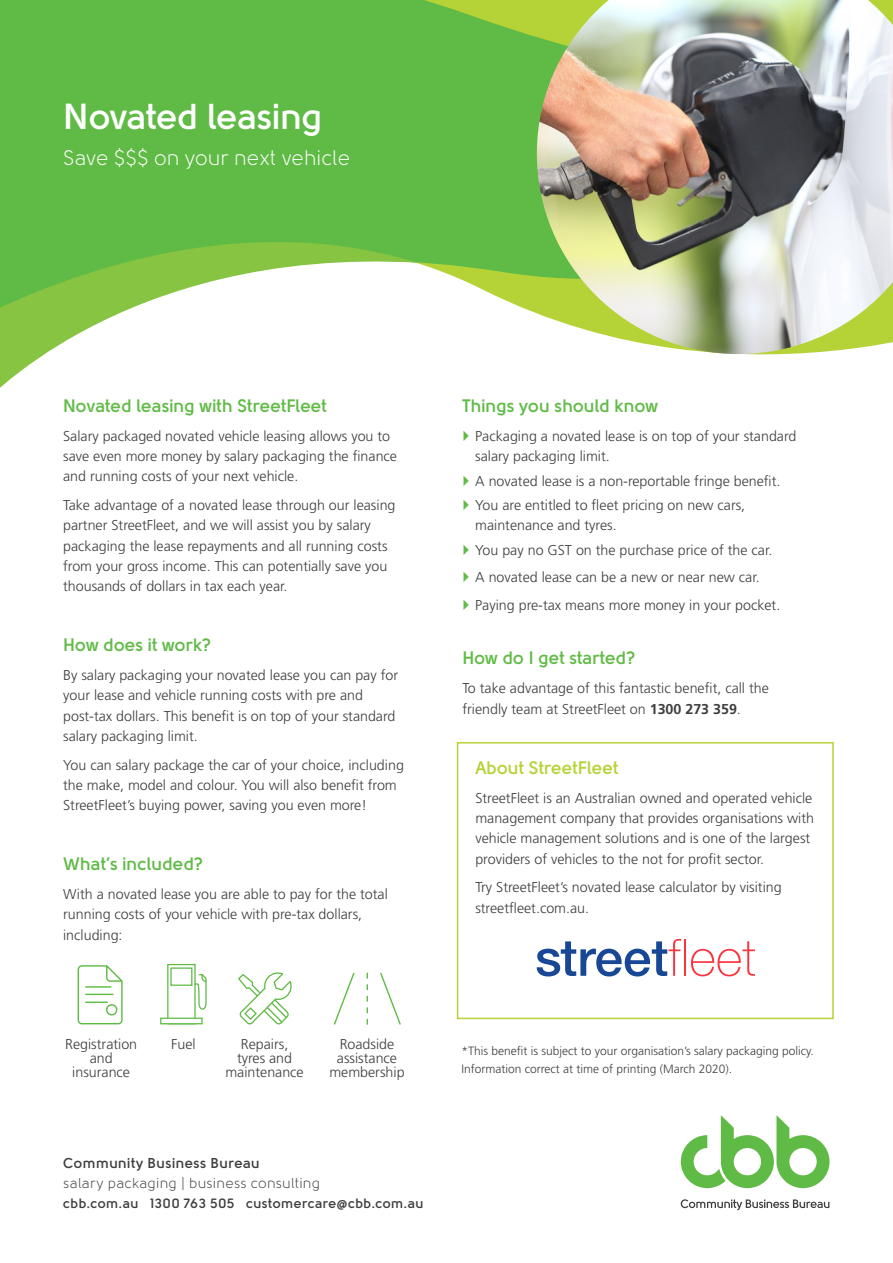
<style>
.page{position:relative;width:893px;height:1263px;background:#fff}
.page>*{position:absolute;margin:0;border:0;box-sizing:border-box;transform-origin:0 0}
.Heading_1{font:700 36px "Solomon";letter-spacing:-.01em;color:#fff}
.Heading_2{font:21px "Solomon";color:#fff}
.Heading_3{font:700 18px "Solomon";color:#60bb46}
.Body_Text{font:700 18px "Solomon";color:#b5d336}
.Heading_3-2{font:300 14.25px/20.2px "Frutiger LT Std";color:#3e3e3f}
.Body_Text-2{font:300 14.25px/14.2px "Frutiger LT Std";color:#3e3e3f;text-align:center}
.Heading_1-2{font:14.25px "Solomon";letter-spacing:.02em;color:#3e3e3f}
.Heading_1-3{font:700 14.25px "Solomon";letter-spacing:.025em;color:#3e3e3f}
.Heading_1-4{font:700 13.5px "Solomon";letter-spacing:.025em;color:#3e3e3f}
.Heading_3-3{font:300 12px/18px "Frutiger LT Std";color:#3e3e3f}
.s1{font-weight:700}
</style>
<div class="page">
<svg style="left:0;top:0;width:783px;height:355px;background:#6dc051"></svg>
<svg style="left:0;top:203px;width:417px;height:185px"></svg>
<img style="left:537px;top:0;width:356px;height:354px">
<svg style="left:681px;top:1199px;width:148px;height:11px"></svg>
<svg style="left:681px;top:1115px;width:148px;height:73px"></svg>
<svg style="left:238px;top:972px;width:54px;height:52px"></svg>
<svg style="left:78px;top:965px;width:45px;height:59px"></svg>
<div style="left:167px;top:964px;width:29px;height:60px;background:#fff;border:1px solid #60bb46"></div>
<div style="left:160px;top:1017px;width:43px;height:7px;background:#fff;border:1px solid #60bb46"></div>
<div style="left:170px;top:967px;width:22px;height:19px;background:#fff;border:1px solid #60bb46"></div>
<svg style="left:194px;top:973px;width:13px;height:37px"></svg>
<svg style="left:333px;top:972px;width:22px;height:53px"></svg>
<svg style="left:380px;top:972px;width:21px;height:53px"></svg>
<svg style="left:367px;top:973px;width:1px;height:52px"></svg>
<div style="left:457px;top:742px;width:377px;height:277px;border:2px solid #b5d336"></div>
<svg style="left:537px;top:939px;width:144px;height:37px"></svg>
<hr style="left:684px;top:939px;width:2px;height:37px;background:#fb333e">
<svg style="left:691px;top:941px;width:64px;height:35px"></svg>
<p class="Heading_1" style="left:63px;top:96px;width:261px">Novated leasing</p>
<p class="Heading_2" style="left:63px;top:146px;width:288px">Save $$$ on your next vehicle</p>
<p class="Heading_3" style="left:63px;top:395px;width:265px">Novated leasing with StreetFleet</p>
<p class="Heading_3-2" style="left:63px;top:426px;width:335px">Salary packaged novated vehicle leasing allows you to save even more money by salary packaging the finance and running costs of your next vehicle.</p>
<p class="Heading_3-2" style="left:63px;top:495px;width:334px">Take advantage of a novated lease through our leasing partner StreetFleet, and we will assist you by salary packaging the lease repayments and all running costs from your gross income. This can potentially save you thousands of dollars in tax each year.</p>
<p class="Heading_3" style="left:63px;top:635px;width:150px">How does it work?</p>
<p class="Heading_3-2" style="left:63px;top:665px;width:336px">By salary packaging your novated lease you can pay for your lease and vehicle running costs with pre and post-tax dollars. This benefit is on top of your standard salary packaging limit.</p>
<p class="Heading_3-2" style="left:63px;top:755px;width:342px">You can salary package the car of your choice, including the make, model and colour. You will also benefit from<br>StreetFleet’s buying power, saving you even more!</p>
<p class="Heading_3" style="left:63px;top:854px;width:142px">What’s included?</p>
<p class="Heading_3-2" style="left:63px;top:884px;width:326px">With a novated lease you are able to pay for the total running costs of your vehicle with pre-tax dollars, including:</p>
<p class="Body_Text-2" style="left:65px;top:1037px;width:74px">Registration and insurance</p>
<p class="Body_Text-2" style="left:171px;top:1037px;width:26px">Fuel</p>
<p class="Body_Text-2" style="left:225px;top:1037px;width:80px">Repairs, tyres and maintenance</p>
<p class="Body_Text-2" style="left:329px;top:1037px;width:77px">Roadside assistance membership</p>
<p class="Heading_1-3" style="left:63px;top:1155px;width:198px">Community Business Bureau</p>
<p class="Heading_1-2" style="left:63px;top:1175px;width:258px">salary packaging | business consulting</p>
<p class="Heading_1-4" style="left:63px;top:1195px;width:362px">cbb.com.au 1300 763 505 customercare@cbb.com.au</p>
<p class="Heading_3" style="left:462px;top:395px;width:197px">Things you should know</p>
<p class="Heading_3-2" style="left:475px;top:426px;width:323px">Packaging a novated lease is on top of your standard salary packaging limit.</p>
<p class="Heading_3-2" style="left:475px;top:471px;width:307px">A novated lease is a non-reportable fringe benefit.</p>
<p class="Heading_3-2" style="left:475px;top:495px;width:272px">You are entitled to fleet pricing on new cars, maintenance and tyres.</p>
<p class="Heading_3-2" style="left:475px;top:540px;width:299px">You pay no GST on the purchase price of the car.</p>
<p class="Heading_3-2" style="left:475px;top:568px;width:286px">A novated lease can be a new or near new car.</p>
<p class="Heading_3-2" style="left:475px;top:595px;width:307px">Paying pre-tax means more money in your pocket.</p>
<p class="Heading_3" style="left:462px;top:648px;width:175px">How do I get started?</p>
<p class="Heading_3-2" style="left:462px;top:678px;width:308px">To take advantage of this fantastic benefit, call the friendly team at StreetFleet on <span class="s1">1300 273 359</span>.</p>
<p class="Body_Text" style="left:475px;top:757px;width:145px">About StreetFleet</p>
<p class="Heading_3-2" style="left:475px;top:788px;width:340px">StreetFleet is an Australian owned and operated vehicle management company that provides organisations with vehicle management solutions and is one of the largest providers of vehicles to the not for profit sector.</p>
<p class="Heading_3-2" style="left:475px;top:877px;width:308px">Try StreetFleet’s novated lease calculator by visiting streetfleet.com.au.</p>
<p class="Heading_3-3" style="left:461px;top:1042px;width:354px">*This benefit is subject to your organisation’s salary packaging policy.<br>Information correct at time of printing (March 2020).</p>
</div>
